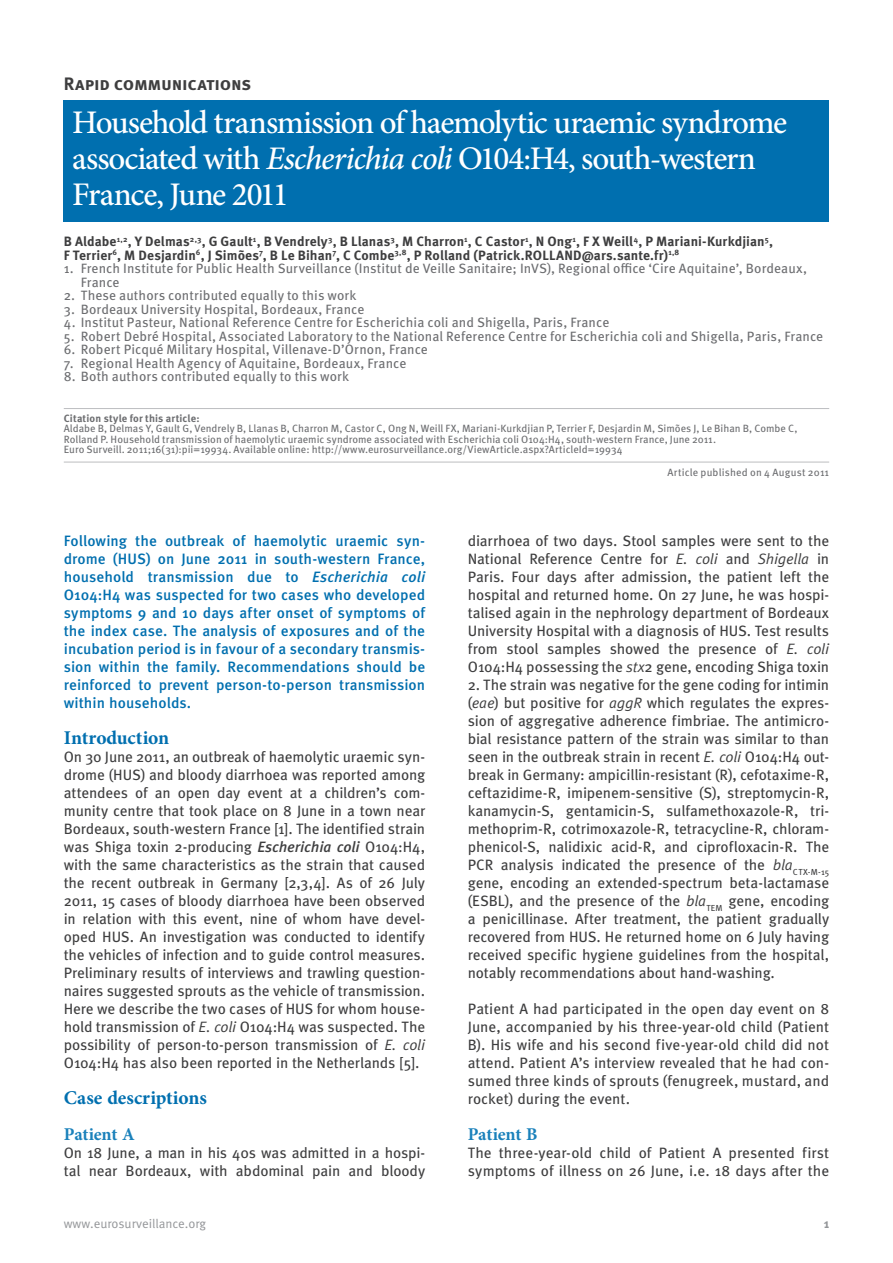
<style>
.page{position:relative;width:893px;height:1263px;background:#fff}
.page>*{position:absolute;margin:0;border:0;box-sizing:border-box;transform-origin:0 0}
.t1{font:500 33px/36px "Minion Pro";letter-spacing:-.04em;color:#fff}
.t2{font:700 19.5px "Minion Pro";color:#006faf}
.t3{font:700 18px "Meta Pro";letter-spacing:-.015em;color:#3e3e3f}
.t4{font:700 18px "Minion Pro";letter-spacing:-.01em;color:#1a81bb}
.t5{font:15px/18px "Meta Pro";letter-spacing:-.005em;color:#3e3e3f;text-align:justify}
.t6{font:500 15px/18px "Meta Pro";letter-spacing:.005em;color:#006faf;text-align:justify}
.t7{font:13.5px/13.5px "Meta Pro";letter-spacing:.005em;color:#6c6d70}
.t8{font:700 13.5px/13.5px "Meta Pro";letter-spacing:.005em;color:#3e3e3f}
.t9{font:12.75px "Meta Pro";color:#939598}
.t10{font:700 12.75px "Meta Pro";color:#939598}
.t11{font:10.5px/10.5px "Meta Pro";color:#6c6d70}
.t12{font:700 10.5px "Meta Pro";letter-spacing:.015em;color:#6c6d70}
.s1{font-style:italic}
.s2{font-weight:500;font-style:italic}
</style>
<div class="page">
<hr style="left:64px;top:408px;width:765px;height:1px;background:#bcbdc0">
<hr style="left:64px;top:462px;width:765px;height:1px;background:#bcbdc0">
<div style="left:64px;top:100px;width:765px;height:122px;background:#006faf"></div>
<p class="t3" style="left:64px;top:72px;width:189px">Rapid communications</p>
<h1 class="t1" style="left:72px;top:104px;width:716px">Household transmission of haemolytic uraemic syndrome associated with <span class="s1">Escherichia coli</span> O104:H4, south-western<br>France, June 2011</h1>
<p class="t8" style="left:64px;top:235px;width:711px">B Aldabe<sup>1,2</sup>, Y Delmas<sup>2,3</sup>, G Gault<sup>1</sup>, B Vendrely<sup>3</sup>, B Llanas<sup>3</sup>, M Charron<sup>1</sup>, C Castor<sup>1</sup>, N Ong<sup>1</sup>, F X Weill<sup>4</sup>, P Mariani-Kurkdjian<sup>5</sup>,<br>F Terrier<sup>6</sup>, M Desjardin<sup>6</sup>, J Simões<sup>7</sup>, B Le Bihan<sup>7</sup>, C Combe<sup>3,8</sup>, P Rolland (Patrick.ROLLAND@ars.sante.fr)<sup>1,8</sup></p>
<p class="t7" style="left:81px;top:262px;width:728px;text-indent:-17px">1. French Institute for Public Health Surveillance (Institut de Veille Sanitaire; InVS), Regional office ‘Cire Aquitaine’, Bordeaux,<br>France</p>
<p class="t7" style="left:64px;top:289px;width:294px">2. These authors contributed equally to this work</p>
<p class="t7" style="left:64px;top:303px;width:302px">3. Bordeaux University Hospital, Bordeaux, France</p>
<p class="t7" style="left:64px;top:316px;width:547px">4. Institut Pasteur, National Reference Centre for Escherichia coli and Shigella, Paris, France</p>
<p class="t7" style="left:64px;top:330px;width:761px">5. Robert Debré Hospital, Associated Laboratory to the National Reference Centre for Escherichia coli and Shigella, Paris, France</p>
<p class="t7" style="left:64px;top:343px;width:366px">6. Robert Picqué Military Hospital, Villenave-D’Ornon, France</p>
<p class="t7" style="left:64px;top:357px;width:344px">7. Regional Health Agency of Aquitaine, Bordeaux, France</p>
<p class="t7" style="left:64px;top:370px;width:287px">8. Both authors contributed equally to this work</p>
<p class="t12" style="left:64px;top:411px;width:137px">Citation style for this article:</p>
<p class="t11" style="left:64px;top:424px;width:735px">Aldabe B, Delmas Y, Gault G, Vendrely B, Llanas B, Charron M, Castor C, Ong N, Weill FX, Mariani-Kurkdjian P, Terrier F, Desjardin M, Simões J, Le Bihan B, Combe C,<br>Rolland P. Household transmission of haemolytic uraemic syndrome associated with Escherichia coli O104:H4, south-western France, June 2011.<br>Euro Surveill. 2011;16(31):pii=19934. Available online: http://www.eurosurveillance.org/ViewArticle.aspx?ArticleId=19934</p>
<p class="t11" style="left:667px;top:468px;width:163px">Article published on 4 August 2011</p>
<p class="t6" style="left:64px;top:532px;width:363px">Following the outbreak of haemolytic uraemic syn&shy;drome (HUS) on June 2011 in south-western France, household transmission due to <span class="s1">Escherichia coli </span>O104:H4 was suspected for two cases who developed symptoms 9 and 10 days after onset of symptoms of the index case. The analysis of exposures and of the incubation period is in favour of a secondary transmis&shy;sion within the family. Recommendations should be reinforced to prevent person-to-person transmission within households.</p>
<h2 class="t2" style="left:64px;top:724px;width:107px">Introduction</h2>
<p class="t5" style="left:64px;top:748px;width:363px">On 30 June 2011, an outbreak of haemolytic uraemic syn&shy;drome (HUS) and bloody diarrhoea was reported among attendees of an open day event at a children’s com&shy;munity centre that took place on 8 June in a town near Bordeaux, south-western France [1]. The identified strain was Shiga toxin 2-producing <span class="s2">Escherichia coli</span> O104:H4, with the same characteristics as the strain that caused the recent outbreak in Germany [2,3,4]. As of 26 July 2011, 15 cases of bloody diarrhoea have been observed in relation with this event, nine of whom have devel&shy;oped HUS. An investigation was conducted to identify the vehicles of infection and to guide control measures.<br>Preliminary results of interviews and trawling question&shy;naires suggested sprouts as the vehicle of transmission.<br>Here we describe the two cases of HUS for whom house&shy;hold transmission of <span class="s1">E. coli</span> O104:H4 was suspected. The possibility of person-to-person transmission of <span class="s1">E. coli </span>O104:H4 has also been reported in the Netherlands [5].</p>
<h2 class="t2" style="left:64px;top:1084px;width:145px">Case descriptions</h2>
<p class="t4" style="left:64px;top:1121px;width:73px">Patient A</p>
<p class="t5" style="left:64px;top:1144px;width:363px">On 18 June, a man in his 40s was admitted in a hospi&shy;tal near Bordeaux, with abdominal pain and bloody</p>
<p class="t5" style="left:468px;top:532px;width:363px">diarrhoea of two days. Stool samples were sent to the National Reference Centre for <span class="s1">E. coli</span> and <span class="s1">Shigella</span> in Paris. Four days after admission, the patient left the hospital and returned home. On 27 June, he was hospi&shy;talised again in the nephrology department of Bordeaux University Hospital with a diagnosis of HUS. Test results from stool samples showed the presence of <span class="s1">E. coli </span>O104:H4 possessing the <span class="s1">stx</span>2 gene, encoding Shiga toxin</p>
<p class="t5" style="left:468px;top:676px;width:363px">2. The strain was negative for the gene coding for intimin (<span class="s1">eae</span>) but positive for <span class="s1">aggR</span> which regulates the expres&shy;sion of aggregative adherence fimbriae. The antimicro&shy;bial resistance pattern of the strain was similar to than seen in the outbreak strain in recent <span class="s1">E. coli</span> O104:H4 out&shy;break in Germany: ampicillin-resistant (R), cefotaxime-R, ceftazidime-R, imipenem-sensitive (S), streptomycin-R, kanamycin-S, gentamicin-S, sulfamethoxazole-R, tri&shy;methoprim-R, cotrimoxazole-R, tetracycline-R, chloram&shy;phenicol-S, nalidixic acid-R, and ciprofloxacin-R. The PCR analysis indicated the presence of the <span class="s1">bla</span><sub>CTX-M-15 </sub>gene, encoding an extended-spectrum beta-lactamase (ESBL), and the presence of the <span class="s1">bla</span><sub>TEM</sub> gene, encoding a penicillinase. After treatment, the patient gradually recovered from HUS. He returned home on 6 July having received specific hygiene guidelines from the hospital, notably recommendations about hand-washing.</p>
<p class="t5" style="left:468px;top:1000px;width:363px">Patient A had participated in the open day event on 8<br>June, accompanied by his three-year-old child (Patient B). His wife and his second five-year-old child did not attend. Patient A’s interview revealed that he had con&shy;sumed three kinds of sprouts (fenugreek, mustard, and rocket) during the event.</p>
<p class="t4" style="left:468px;top:1121px;width:71px">Patient B</p>
<p class="t5" style="left:468px;top:1144px;width:363px">The three-year-old child of Patient A presented first symptoms of illness on 26 June, i.e. 18 days after the</p>
<p class="t9" style="left:64px;top:1215px;width:144px">www.eurosurveillance.org</p>
<p class="t10" style="left:824px;top:1215px;width:7px">1</p>
</div>
